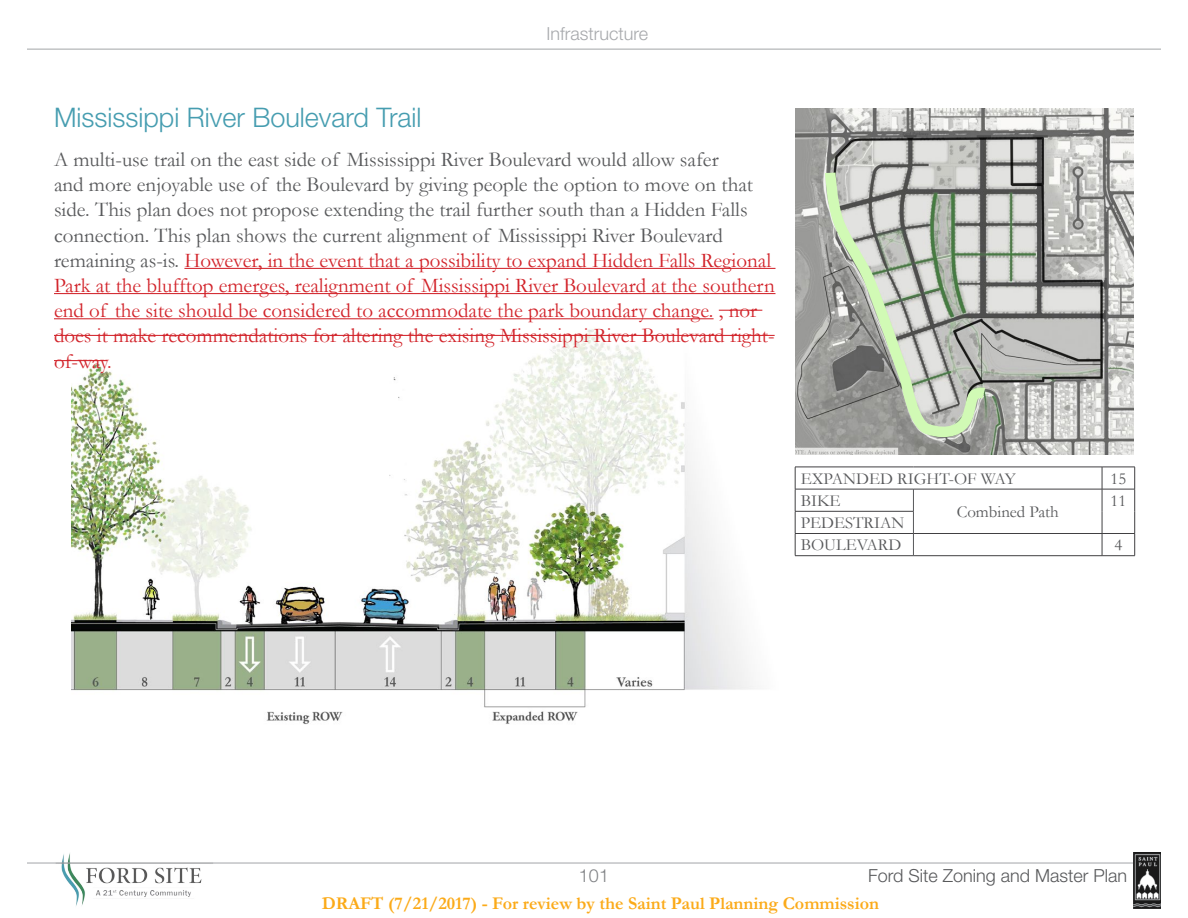
<style>
.page{position:relative;width:1188px;height:918px;background:#fff}
.page>*{position:absolute;margin:0;border:0;box-sizing:border-box;transform-origin:0 0}
.t1{font:300 27px "Helvetica Neue LT Std";color:#469db0}
.t2{font:21px/25.2px "Garamond";color:#58595b}
.t3{font:700 18px "Garamond";color:#fbaa19}
.t4{font:300 18px "Helvetica Neue LT Std";color:#58595b}
.t5{font:300 18px "Helvetica Neue LT Std";color:#a7a9ac}
.t6{font:300 18px "Helvetica Neue LT Std";color:#808285}
.t7{font:16.8px/22.2px "Garamond";color:#58595b}
.s1{color:#d2232a}
</style>
<div class="page">
<img style="left:54px;top:853px;width:160px;height:53px">
<hr style="left:27px;top:863px;width:1106px;height:1px;background:#a7a9ac">
<hr style="left:27px;top:49px;width:1134px;height:1px;background:#a7a9ac">
<img style="left:1133px;top:852px;width:28px;height:56px">
<img style="left:71px;top:309px;width:704px;height:416px">
<img style="left:795px;top:108px;width:339px;height:347px">
<hr style="left:184px;top:268px;width:592px;height:1px;background:#d2232a">
<hr style="left:54px;top:293px;width:722px;height:1px;background:#d2232a">
<hr style="left:54px;top:318px;width:660px;height:1px;background:#d2232a">
<hr style="left:719px;top:310px;width:43px;height:1px;background:#d2232a">
<hr style="left:54px;top:335px;width:721px;height:1px;background:#d2232a">
<hr style="left:54px;top:360px;width:53px;height:1px;background:#d2232a">
<svg style="left:820px;top:162px;width:174px;height:288px"></svg>
<svg style="left:913px;top:490px;width:1px;height:65px"></svg>
<hr style="left:795px;top:467px;width:118px;height:1px;background:#414042">
<hr style="left:913px;top:467px;width:189px;height:1px;background:#414042">
<hr style="left:1102px;top:467px;width:33px;height:1px;background:#414042">
<hr style="left:795px;top:489px;width:118px;height:1px;background:#414042">
<hr style="left:913px;top:489px;width:189px;height:1px;background:#414042">
<hr style="left:1102px;top:489px;width:33px;height:1px;background:#414042">
<hr style="left:795px;top:511px;width:118px;height:1px;background:#414042">
<hr style="left:795px;top:533px;width:118px;height:1px;background:#414042">
<svg style="left:795px;top:467px;width:1px;height:88px"></svg>
<hr style="left:913px;top:533px;width:189px;height:1px;background:#414042">
<hr style="left:1102px;top:533px;width:33px;height:1px;background:#414042">
<svg style="left:1102px;top:467px;width:1px;height:88px"></svg>
<svg style="left:1134px;top:467px;width:1px;height:88px"></svg>
<hr style="left:795px;top:555px;width:118px;height:1px;background:#414042">
<hr style="left:913px;top:555px;width:189px;height:1px;background:#414042">
<hr style="left:1102px;top:555px;width:33px;height:1px;background:#414042">
<p class="t1" style="left:54px;top:101px;width:369px">Mississippi River Boulevard Trail</p>
<p class="t5" style="left:546px;top:22px;width:103px">Infrastructure</p>
<p class="t2" style="left:54px;top:146px;width:722px">A multi-use trail on the east side of Mississippi River Boulevard would allow safer<br>and more enjoyable use of the Boulevard by giving people the option to move on that side. This plan does not propose extending the trail further south than a Hidden Falls connection. This plan shows the current alignment of Mississippi River Boulevard remaining as-is. <span class="s1">However, in the event that a possibility to expand Hidden Falls Regional Park at the blufftop emerges, realignment of Mississippi River Boulevard at the southern end of the site should be considered to accommodate the park boundary change. , nor does it make recommendations for altering the exising Mississippi River Boulevard right&shy;of-way.</span></p>
<p class="t7" style="left:801px;top:467px;width:217px">EXPANDED RIGHT-OF WAY</p>
<p class="t7" style="left:1111px;top:467px;width:17px">15</p>
<p class="t7" style="left:801px;top:489px;width:41px">BIKE</p>
<p class="t7" style="left:957px;top:500px;width:104px">Combined Path</p>
<p class="t7" style="left:1111px;top:489px;width:17px">11</p>
<p class="t7" style="left:801px;top:511px;width:105px">PEDESTRIAN<br>BOULEVARD</p>
<p class="t7" style="left:1114px;top:533px;width:9px">4</p>
<p class="t6" style="left:579px;top:865px;width:32px">101</p>
<p class="t4" style="left:868px;top:865px;width:261px">Ford Site Zoning and Master Plan</p>
<p class="t3" style="left:322px;top:891px;width:559px">DRAFT (7/21/2017) - For review by the Saint Paul Planning Commission</p>
</div>
